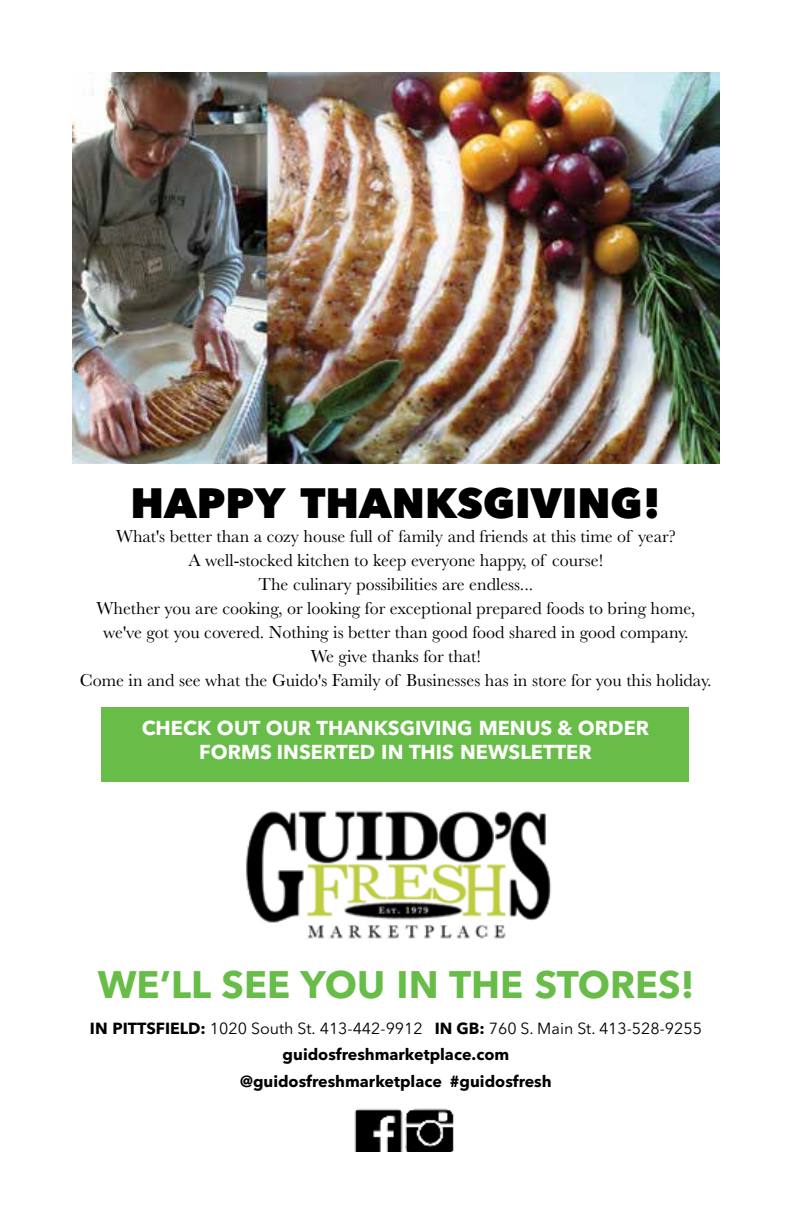
<style>
.page{position:relative;width:792px;height:1224px;background:#fff}
.page>*{position:absolute;margin:0;border:0;box-sizing:border-box;transform-origin:0 0}
.t1{font:800 42px "Avenir Next";color:#000}
.t2{font:700 38px "Avenir Next";color:#68bd49}
.t3{font:700 20px/24px "Avenir Next";color:#fff;text-align:center}
.t4{font:18px/24px "Baskerville";color:#000;text-align:center}
.t5{font:700 16px/26.2px "Avenir Next";color:#000;text-align:center}
.s1{font-weight:400}
</style>
<div class="page">
<img style="left:72px;top:72px;width:648px;height:391px">
<img style="left:354px;top:1108px;width:100px;height:44px">
<img style="left:246px;top:810px;width:305px;height:129px">
<div style="left:102px;top:707px;width:587px;height:74px;background:#68bd49"></div>
<h1 class="t1" style="left:131px;top:477px;width:532px">HAPPY THANKSGIVING!</h1>
<p class="t4" style="left:80px;top:524px;width:633px">What's better than a cozy house full of family and friends at this time of year?<br>A well-stocked kitchen to keep everyone happy, of course!<br>The culinary possibilities are endless...<br>Whether you are cooking, or looking for exceptional prepared foods to bring home, we've got you covered. Nothing is better than good food shared in good company.<br>We give thanks for that!<br>Come in and see what the Guido's Family of Businesses has in store for you this holiday.</p>
<p class="t3" style="left:142px;top:716px;width:509px">CHECK OUT OUR THANKSGIVING MENUS &amp; ORDER<br>FORMS INSERTED IN THIS NEWSLETTER</p>
<h2 class="t2" style="left:98px;top:952px;width:598px">WE’LL SEE YOU IN THE STORES!</h2>
<p class="t5" style="left:90px;top:1015px;width:614px">IN PITTSFIELD: <span class="s1">1020 South St. 413-442-9912</span> IN GB: <span class="s1">760 S. Main St. 413-528-9255 </span>guidosfreshmarketplace.com<br>@guidosfreshmarketplace #guidosfresh</p>
</div>
